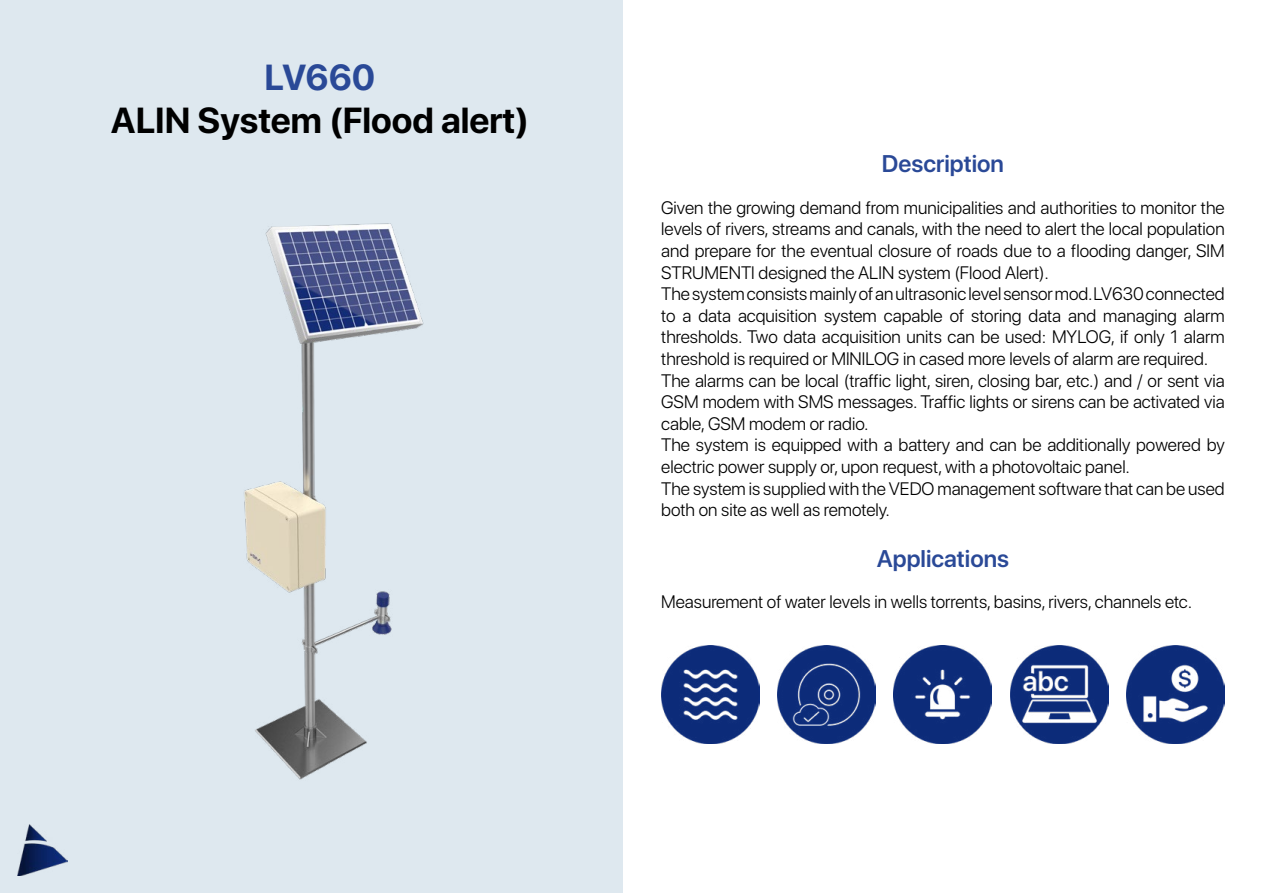
<style>
.page{position:relative;width:1263px;height:893px;background:#fff}
.page>*{position:absolute;margin:0;border:0;box-sizing:border-box;transform-origin:0 0}
.t1{font:700 36px "SF Pro Display";color:#000}
.t2{font:700 36px "SF Pro Display";letter-spacing:-.01em;color:#2a4997}
.t3{font:600 24px "SF Pro Display";color:#2a4997}
.t4{font:300 18px/21.6px "SF Pro Display";color:#000}
</style>
<div class="page">
<div style="left:0;top:0;width:623px;height:893px;background:#dee8ef"></div>
<img style="left:17px;top:824px;width:51px;height:52px">
<img style="left:661px;top:645px;width:98px;height:98px">
<img style="left:1127px;top:645px;width:98px;height:98px">
<img style="left:894px;top:645px;width:98px;height:98px">
<img style="left:777px;top:645px;width:99px;height:98px">
<img style="left:1010px;top:645px;width:98px;height:98px">
<img style="left:244px;top:223px;width:180px;height:557px">
<h1 class="t2" style="left:265px;top:56px;width:112px">LV660</h1>
<h1 class="t1" style="left:111px;top:99px;width:420px">ALIN System (Flood alert)</h1>
<h2 class="t3" style="left:882px;top:147px;width:124px">Description</h2>
<p class="t4" style="left:661px;top:197px;width:565px">Given the growing demand from municipalities and authorities to monitor the levels of rivers, streams and canals, with the need to alert the local population and prepare for the eventual closure of roads due to a flooding danger, SIM STRUMENTI designed the ALIN system (Flood Alert).<br>The system consists mainly of an ultrasonic level sensor mod. LV630 connected to a data acquisition system capable of storing data and managing alarm thresholds. Two data acquisition units can be used: MYLOG, if only 1 alarm threshold is required or MINILOG in cased more levels of alarm are required.<br>The alarms can be local (traffic light, siren, closing bar, etc.) and / or sent via GSM modem with SMS messages. Traffic lights or sirens can be activated via cable, GSM modem or radio.<br>The system is equipped with a battery and can be additionally powered by electric power supply or, upon request, with a photovoltaic panel.<br>The system is supplied with the VEDO management software that can be used both on site as well as remotely.</p>
<h2 class="t3" style="left:877px;top:541px;width:134px">Applications</h2>
<p class="t4" style="left:661px;top:591px;width:532px">Measurement of water levels in wells torrents, basins, rivers, channels etc.</p>
</div>
